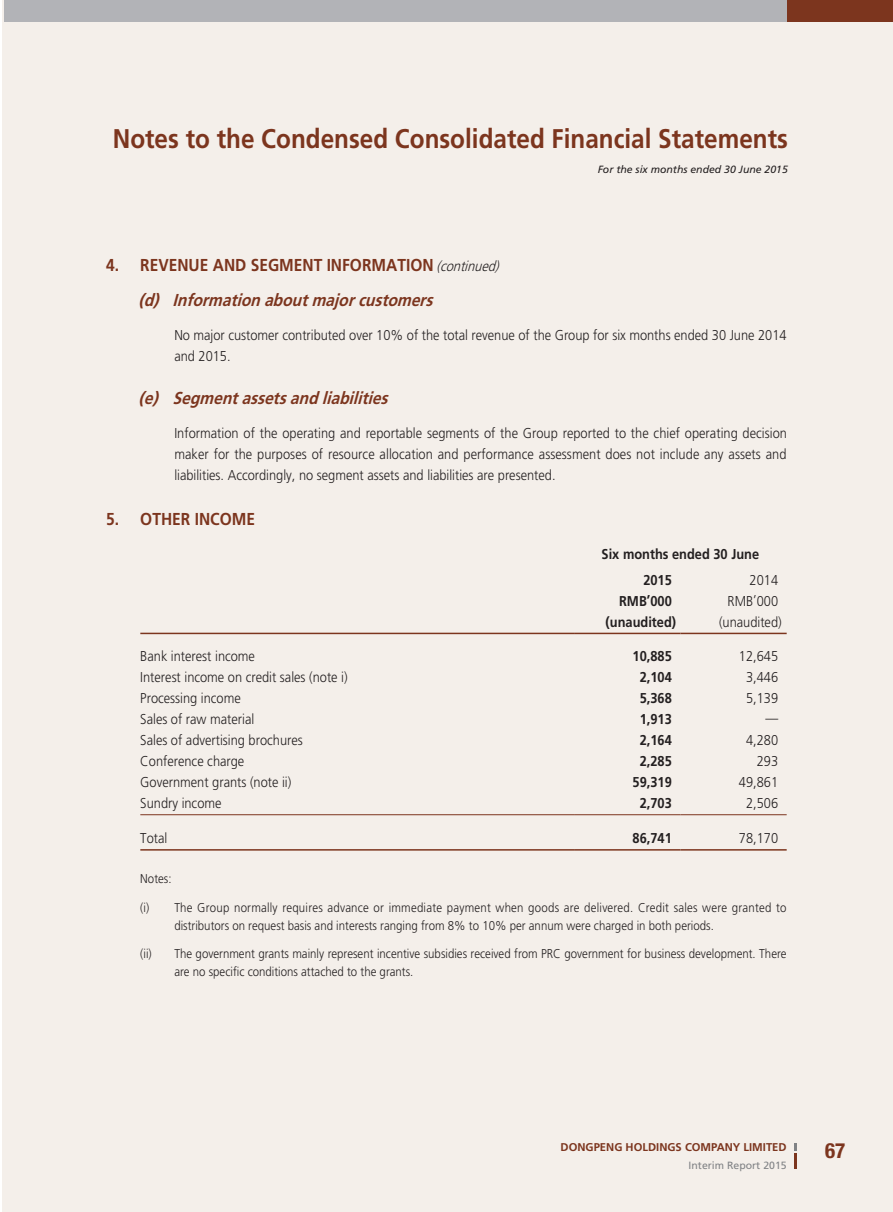
<style>
.page{position:relative;width:893px;height:1212px;background:#fff}
.page>*{position:absolute;margin:0;border:0;box-sizing:border-box;transform-origin:0 0}
.t1{font:700 27px "Frutiger LT Std";color:#7c351e;scale:.9 1}
.t2{font:700 condensed 21px "Helvetica Neue LT Std";color:#7c351e}
._4__副標題{font:italic 700 17.25px "Frutiger LT Std";color:#7c351e;scale:.9 1}
._3__標題{font:700 17.25px "Frutiger LT Std";color:#7c351e;scale:.9 1}
._1__內文{font:300 14.25px/21px "Frutiger LT Std";color:#231f20;scale:.9 1}
._1__內文-2{font:700 14.25px "Frutiger LT Std";color:#231f20;scale:.9 1}
._2__附註內文{font:300 12.75px/18px "Frutiger LT Std";letter-spacing:.02em;color:#231f20;scale:.9 1}
._2__附註內文-2{font:300 12.75px/18px "Frutiger LT Std";color:#231f20;scale:.9 1}
.t3{font:700 11.25px "Frutiger LT Std";color:#7c351e}
.t4{font:italic 10.5px "Frutiger LT Std";color:#231f20}
.t5{font:10.5px "Frutiger LT Std";color:#808285}
.s1{font-weight:300;font-style:italic;font-size:14.25px;color:#231f20}
</style>
<div class="page">
<div style="left:2px;top:0;width:891px;height:1212px;background:#f4efea"></div>
<svg style="left:794px;top:1143px;width:2px;height:25px"></svg>
<div style="left:787px;top:0;width:106px;height:21px;background:#7c351e"></div>
<div style="left:4px;top:0;width:783px;height:21px;background:#b2b3b7"></div>
<hr style="left:140px;top:633px;width:434px;height:1px;background:#7c351e">
<hr style="left:574px;top:633px;width:106px;height:1px;background:#7c351e">
<hr style="left:680px;top:633px;width:107px;height:1px;background:#7c351e">
<hr style="left:140px;top:814px;width:434px;height:1px;background:#7c351e">
<hr style="left:574px;top:814px;width:106px;height:1px;background:#7c351e">
<hr style="left:680px;top:814px;width:107px;height:1px;background:#7c351e">
<hr style="left:140px;top:849px;width:434px;height:1px;background:#7c351e">
<hr style="left:574px;top:849px;width:106px;height:1px;background:#7c351e">
<hr style="left:680px;top:849px;width:107px;height:1px;background:#7c351e">
<h1 class="t1" style="left:113px;top:123px;width:752px">Notes to the Condensed Consolidated Financial Statements</h1>
<p class="t4" style="left:598px;top:164px;width:192px">For the six months ended 30 June 2015</p>
<p class="_3__標題" style="left:106px;top:254px;width:442px">4. REVENUE AND SEGMENT INFORMATION <span class="s1">(continued)</span></p>
<p class="_4__副標題" style="left:139px;top:290px;width:334px">(d) Information about major customers</p>
<p class="_1__內文" style="left:174px;top:324px;width:682px">No major customer contributed over 10% of the total revenue of the Group for six months ended 30 June 2014 and 2015.</p>
<p class="_4__副標題" style="left:139px;top:388px;width:284px">(e) Segment assets and liabilities</p>
<p class="_1__內文" style="left:174px;top:423px;width:682px;text-align:justify">Information of the operating and reportable segments of the Group reported to the chief operating decision maker for the purposes of resource allocation and performance assessment does not include any assets and liabilities. Accordingly, no segment assets and liabilities are presented.</p>
<p class="_3__標題" style="left:106px;top:509px;width:167px">5. OTHER INCOME</p>
<p class="_1__內文-2" style="left:602px;top:546px;width:177px">Six months ended 30 June</p>
<p class="_1__內文-2" style="left:643px;top:571px;width:33px">2015</p>
<p class="_1__內文" style="left:750px;top:569px;width:33px">2014</p>
<p class="_1__內文-2" style="left:619px;top:592px;width:60px">RMB’000</p>
<p class="_1__內文" style="left:727px;top:590px;width:58px">RMB’000</p>
<p class="_1__內文-2" style="left:606px;top:613px;width:80px">(unaudited)</p>
<p class="_1__內文" style="left:719px;top:611px;width:71px">(unaudited)</p>
<p class="_1__內文" style="left:140px;top:646px;width:129px">Bank interest income</p>
<p class="_1__內文-2" style="left:633px;top:648px;width:45px">10,885</p>
<p class="_1__內文" style="left:739px;top:646px;width:45px">12,645</p>
<p class="_1__內文" style="left:140px;top:667px;width:232px">Interest income on credit sales (note i)</p>
<p class="_1__內文-2" style="left:640px;top:669px;width:37px">2,104</p>
<p class="_1__內文" style="left:746px;top:667px;width:37px">3,446</p>
<p class="_1__內文" style="left:140px;top:688px;width:113px">Processing income</p>
<p class="_1__內文-2" style="left:640px;top:690px;width:37px">5,368</p>
<p class="_1__內文" style="left:746px;top:688px;width:37px">5,139</p>
<p class="_1__內文" style="left:140px;top:709px;width:128px">Sales of raw material</p>
<p class="_1__內文-2" style="left:640px;top:711px;width:37px">1,913</p>
<p class="_1__內文" style="left:765px;top:708px;width:16px">—</p>
<p class="_1__內文" style="left:140px;top:730px;width:182px">Sales of advertising brochures</p>
<p class="_1__內文-2" style="left:640px;top:732px;width:37px">2,164</p>
<p class="_1__內文" style="left:746px;top:730px;width:37px">4,280</p>
<p class="_1__內文" style="left:140px;top:751px;width:117px">Conference charge</p>
<p class="_1__內文-2" style="left:640px;top:753px;width:37px">2,285</p>
<p class="_1__內文" style="left:757px;top:751px;width:25px">293</p>
<p class="_1__內文" style="left:140px;top:772px;width:169px">Government grants (note ii)</p>
<p class="_1__內文-2" style="left:633px;top:774px;width:45px">59,319</p>
<p class="_1__內文" style="left:739px;top:772px;width:45px">49,861</p>
<p class="_1__內文" style="left:140px;top:793px;width:92px">Sundry income</p>
<p class="_1__內文-2" style="left:640px;top:795px;width:37px">2,703</p>
<p class="_1__內文" style="left:746px;top:793px;width:37px">2,506</p>
<p class="_1__內文" style="left:140px;top:827px;width:32px">Total</p>
<p class="_1__內文-2" style="left:633px;top:829px;width:45px">86,741</p>
<p class="_1__內文" style="left:739px;top:827px;width:45px">78,170</p>
<p class="_2__附註內文-2" style="left:140px;top:870px;width:36px">Notes:</p>
<p class="_2__附註內文" style="left:174px;top:898px;width:682px;text-indent:-34px">(i) The Group normally requires advance or immediate payment when goods are delivered. Credit sales were granted to distributors on request basis and interests ranging from 8% to 10% per annum were charged in both periods.</p>
<p class="_2__附註內文-2" style="left:174px;top:945px;width:682px;text-indent:-34px">(ii) The government grants mainly represent incentive subsidies received from PRC government for business development. There are no specific conditions attached to the grants.</p>
<p class="t3" style="left:561px;top:1141px;width:228px">DONGPENG HOLDINGS COMPANY LIMITED</p>
<p class="t5" style="left:689px;top:1159px;width:100px">Interim Report 2015</p>
<h2 class="t2" style="left:825px;top:1138px;width:22px">67</h2>
</div>
